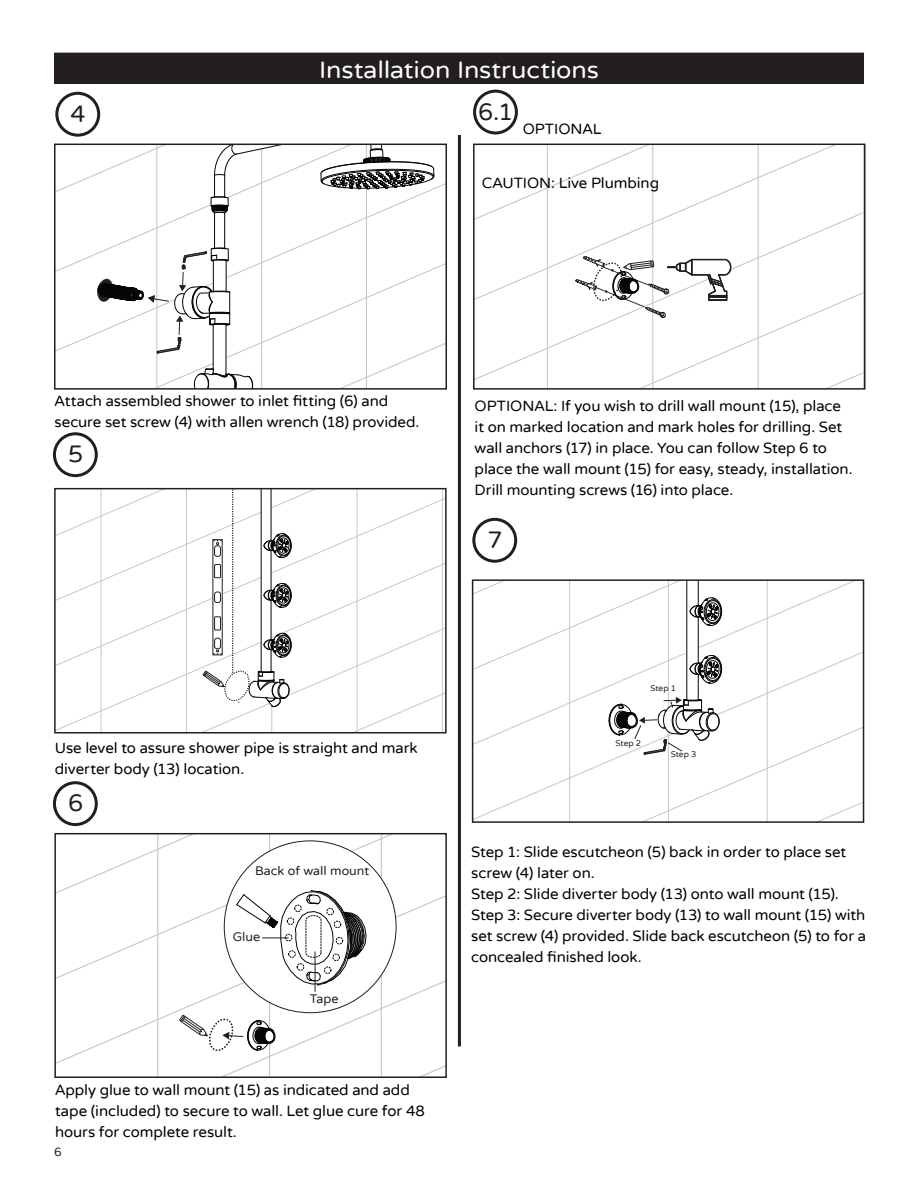
<style>
.page{position:relative;width:918px;height:1188px;background:#fff}
.page>*{position:absolute;margin:0;border:0;box-sizing:border-box;transform-origin:0 0}
.Header_BAR{font:24px "Varela Round";letter-spacing:-.005em;color:#fff;scale:1.05 1}
.Sub_Italic_Gray{font:24px "Varela Round";color:#231f20}
.Sub_Italic_Gray-2{font:15px/21px "Varela Round";letter-spacing:-.005em;color:#000}
.t1{font:12.6px "Varela Round";color:#231f20}
.t2{font:12px "Varela Round";color:#231f20}
.t3{font:8.25px "Varela Round";color:#231f20}
</style>
<div class="page">
<svg style="left:475px;top:582px;width:386px;height:238px"></svg>
<div style="left:472px;top:579px;width:392px;height:244px;border:2px solid #231f20"></div>
<svg style="left:476px;top:323px;width:387px;height:64px"></svg>
<svg style="left:476px;top:243px;width:387px;height:80px"></svg>
<svg style="left:476px;top:147px;width:387px;height:96px"></svg>
<hr style="left:758px;top:144px;width:1px;height:245px;background:#231f20">
<hr style="left:547px;top:144px;width:1px;height:245px;background:#231f20">
<hr style="left:652px;top:144px;width:1px;height:245px;background:#231f20">
<svg style="left:575px;top:256px;width:156px;height:62px"></svg>
<div style="left:473px;top:144px;width:393px;height:246px;border:2px solid #231f20"></div>
<div style="left:53px;top:781px;width:45px;height:45px;border:3px solid #231f20;border-radius:50%"></div>
<div style="left:473px;top:90px;width:45px;height:44px;border:3px solid #231f20;border-radius:50%"></div>
<div style="left:472px;top:518px;width:45px;height:45px;border:3px solid #231f20;border-radius:50%"></div>
<svg style="left:57px;top:147px;width:387px;height:240px"></svg>
<div style="left:54px;top:144px;width:393px;height:246px;border:2px solid #231f20"></div>
<svg style="left:57px;top:491px;width:387px;height:240px"></svg>
<div style="left:54px;top:488px;width:393px;height:246px;border:2px solid #231f20"></div>
<svg style="left:57px;top:836px;width:387px;height:239px"></svg>
<div style="left:54px;top:833px;width:393px;height:245px;border:2px solid #231f20"></div>
<div style="left:53px;top:432px;width:45px;height:45px;border:3px solid #231f20;border-radius:50%"></div>
<div style="left:55px;top:92px;width:45px;height:45px;border:3px solid #231f20;border-radius:50%"></div>
<div style="left:54px;top:53px;width:810px;height:31px;background:#231f20"></div>
<hr style="left:458px;top:135px;width:3px;height:912px;background:#231f20">
<p class="Sub_Italic_Gray" style="left:70px;top:100px;width:17px">4</p>
<p class="Header_BAR" style="left:319px;top:56px;width:268px">Installation Instructions</p>
<p class="Sub_Italic_Gray" style="left:478px;top:98px;width:37px">6.1</p>
<p class="Sub_Italic_Gray-2" style="left:523px;top:118px;width:80px">OPTIONAL</p>
<p class="Sub_Italic_Gray-2" style="left:482px;top:172px;width:179px">CAUTION: Live Plumbing</p>
<p class="Sub_Italic_Gray-2" style="left:55px;top:391px;width:366px">Attach assembled shower to inlet fitting (6) and secure set screw (4) with allen wrench (18) provided.</p>
<p class="Sub_Italic_Gray" style="left:68px;top:440px;width:17px">5</p>
<p class="Sub_Italic_Gray-2" style="left:475px;top:395px;width:379px">OPTIONAL: If you wish to drill wall mount (15), place it on marked location and mark holes for drilling. Set wall anchors (17) in place. You can follow Step 6 to place the wall mount (15) for easy, steady, installation.<br>Drill mounting screws (16) into place.</p>
<p class="Sub_Italic_Gray" style="left:487px;top:526px;width:17px">7</p>
<p class="Sub_Italic_Gray-2" style="left:55px;top:738px;width:364px">Use level to assure shower pipe is straight and mark diverter body (13) location.</p>
<p class="Sub_Italic_Gray" style="left:68px;top:789px;width:17px">6</p>
<p class="t1" style="left:255px;top:863px;width:116px">Back of wall mount</p>
<p class="t1" style="left:233px;top:930px;width:29px">Glue</p>
<p class="t1" style="left:310px;top:991px;width:30px">Tape</p>
<p class="Sub_Italic_Gray-2" style="left:55px;top:1079px;width:371px">Apply glue to wall mount (15) as indicated and add tape (included) to secure to wall. Let glue cure for 48 hours for complete result.</p>
<p class="t2" style="left:54px;top:1144px;width:9px">6</p>
<p class="t3" style="left:650px;top:684px;width:27px">Step 1</p>
<p class="t3" style="left:616px;top:738px;width:27px">Step 2</p>
<p class="t3" style="left:671px;top:749px;width:27px">Step 3</p>
<p class="Sub_Italic_Gray-2" style="left:471px;top:842px;width:396px">Step 1: Slide escutcheon (5) back in order to place set screw (4) later on.<br>Step 2: Slide diverter body (13) onto wall mount (15).<br>Step 3: Secure diverter body (13) to wall mount (15) with set screw (4) provided. Slide back escutcheon (5) to for a concealed finished look.</p>
</div>
